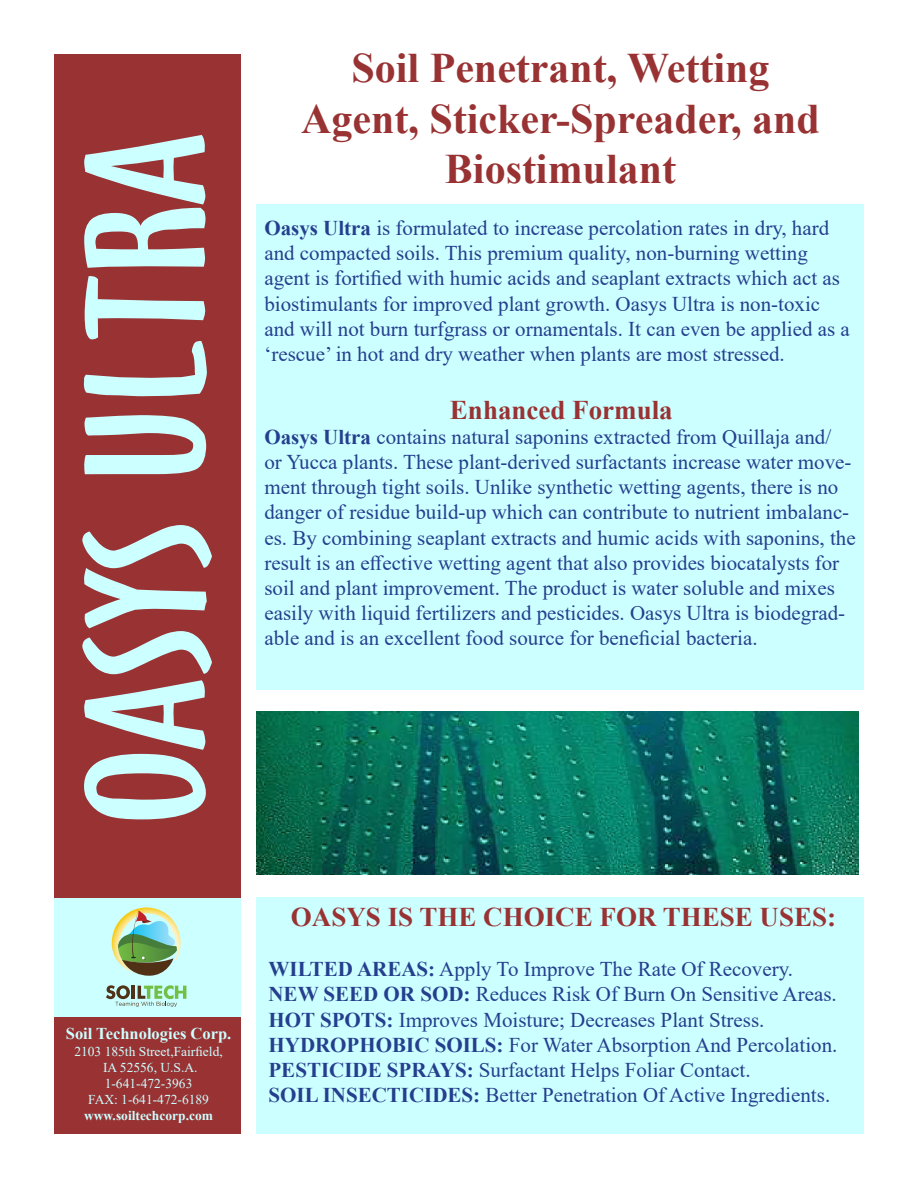
<style>
.page{position:relative;width:918px;height:1188px;background:#fff}
.page>*{position:absolute;margin:0;border:0;box-sizing:border-box;transform-origin:0 0}
.t1{font:157.5px "Hobby Normal";color:#cff;scale:1.42 1}
.t2{font:700 42px/50.4px "Times New Roman";color:#993233;text-align:center}
.t3{font:700 27px "Times New Roman";color:#993233}
.t4{font:21px/25.2px "Times New Roman";color:#253f8e}
.t5{font:700 16.5px "Times New Roman";color:#cff}
.t6{font:13.5px "Times New Roman";color:#cff}
.t7{font:700 13.5px "Times New Roman";color:#cff}
.s1{font-weight:700}
</style>
<div class="page">
<div style="left:256px;top:205px;width:608px;height:485px;background:#cff"></div>
<div style="left:256px;top:897px;width:608px;height:237px;background:#cff"></div>
<div style="left:54px;top:54px;width:187px;height:1080px;background:#993233"></div>
<img style="left:256px;top:711px;width:602px;height:163px">
<div style="left:54px;top:898px;width:187px;height:119px;background:#cff"></div>
<svg style="left:112px;top:908px;width:69px;height:68px"></svg>
<svg style="left:106px;top:985px;width:80px;height:22px"></svg>
<p class="t1" style="left:24px;top:825px;width:489px;rotate:-90deg">OASYS ULTRA</p>
<p class="t2" style="left:301px;top:42px;width:520px">Soil Penetrant, Wetting<br>Agent, Sticker-Spreader, and<br>Biostimulant</p>
<p class="t4" style="left:264px;top:215px;width:587px"><span class="s1">Oasys Ultra</span> is formulated to increase percolation rates in dry, hard and compacted soils. This premium quality, non-burning wetting agent is fortified with humic acids and seaplant extracts which act as biostimulants for improved plant growth. Oasys Ultra is non-toxic and will not burn turfgrass or ornamentals. It can even be applied as a ‘rescue’ in hot and dry weather when plants are most stressed.</p>
<p class="t3" style="left:450px;top:390px;width:224px">Enhanced Formula</p>
<p class="t4" style="left:264px;top:424px;width:593px"><span class="s1">Oasys Ultra</span> contains natural saponins extracted from Quillaja and/<br>or Yucca plants. These plant-derived surfactants increase water move&shy;ment through tight soils. Unlike synthetic wetting agents, there is no danger of residue build-up which can contribute to nutrient imbalanc&shy;es. By combining seaplant extracts and humic acids with saponins, the result is an effective wetting agent that also provides biocatalysts for soil and plant improvement. The product is water soluble and mixes easily with liquid fertilizers and pesticides. Oasys Ultra is biodegrad&shy;able and is an excellent food source for beneficial bacteria.</p>
<p class="t5" style="left:66px;top:1022px;width:167px">Soil Technologies Corp.</p>
<p class="t6" style="left:74px;top:1041px;width:150px">2103 185th Street,Fairfield,</p>
<p class="t6" style="left:103px;top:1058px;width:96px">IA 52556, U.S.A.</p>
<p class="t6" style="left:105px;top:1074px;width:89px">1-641-472-3963</p>
<p class="t6" style="left:88px;top:1090px;width:122px">FAX: 1-641-472-6189</p>
<p class="t7" style="left:84px;top:1106px;width:130px">www.soiltechcorp.com</p>
<p class="t3" style="left:291px;top:897px;width:547px">OASYS IS THE CHOICE FOR THESE USES:</p>
<p class="t4" style="left:268px;top:956px;width:526px"><span class="s1">WILTED AREAS:</span> Apply To Improve The Rate Of Recovery.</p>
<p class="t4" style="left:268px;top:981px;width:570px"><span class="s1">NEW SEED OR SOD:</span> Reduces Risk Of Burn On Sensitive Areas.</p>
<p class="t4" style="left:268px;top:1006px;width:498px"><span class="s1">HOT SPOTS:</span> Improves Moisture; Decreases Plant Stress.</p>
<p class="t4" style="left:268px;top:1032px;width:571px"><span class="s1">HYDROPHOBIC SOILS:</span> For Water Absorption And Percolation.</p>
<p class="t4" style="left:268px;top:1057px;width:484px"><span class="s1">PESTICIDE SPRAYS:</span> Surfactant Helps Foliar Contact.</p>
<p class="t4" style="left:268px;top:1082px;width:563px"><span class="s1">SOIL INSECTICIDES:</span> Better Penetration Of Active Ingredients.</p>
</div>
